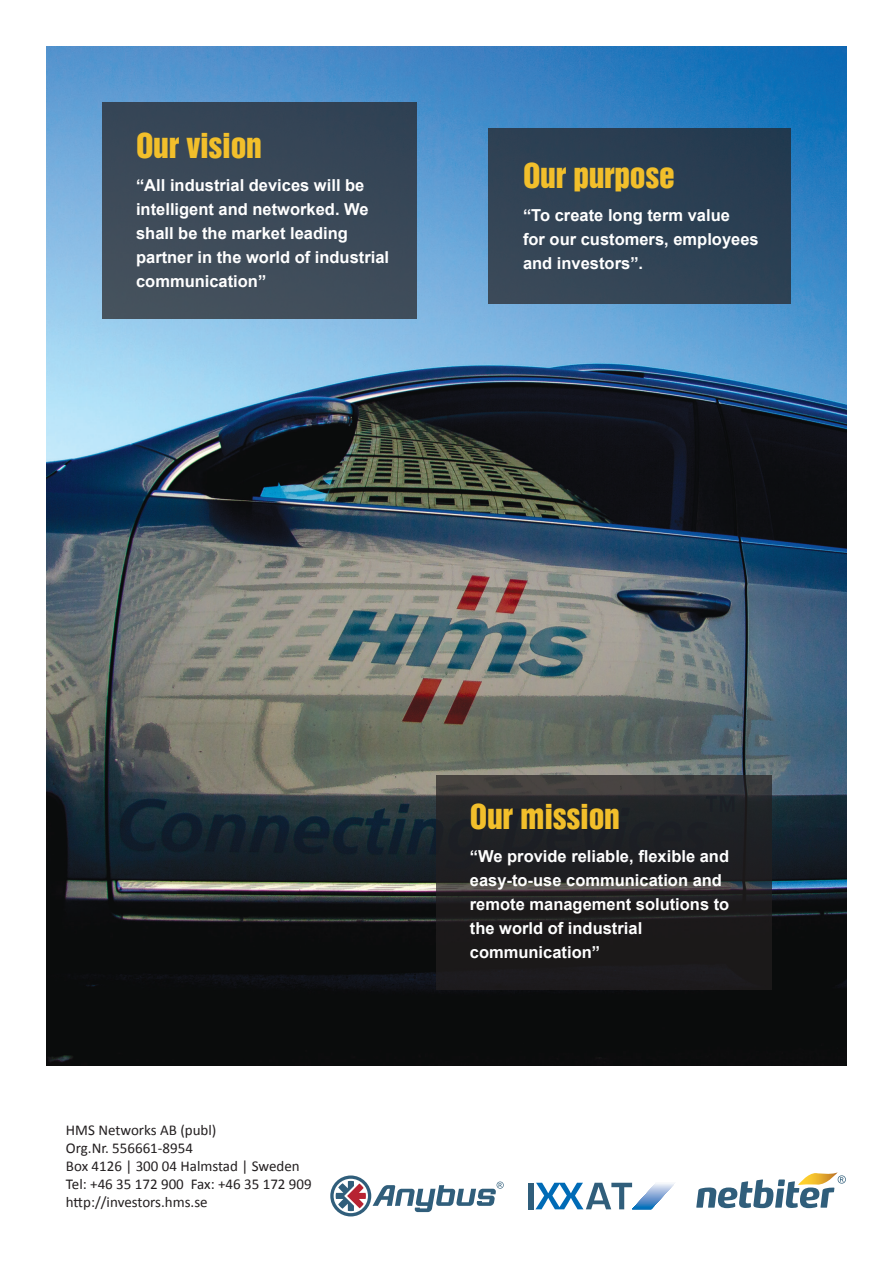
<style>
.page{position:relative;width:893px;height:1263px;background:#fff}
.page>*{position:absolute;margin:0;border:0;box-sizing:border-box;transform-origin:0 0}
.t1{font:31.5px "Helvetica Inserat LT";letter-spacing:-.01em;color:#f2bf2b}
.t2{font:700 16.5px/24px "Arial";color:#fff}
.t3{font:15px "Calibri";color:#231f20}
</style>
<div class="page">
<img style="left:47px;top:47px;width:799px;height:1019px">
<svg style="left:330px;top:1175px;width:41px;height:41px"></svg>
<svg style="left:334px;top:1179px;width:34px;height:34px"></svg>
<svg style="left:336px;top:1181px;width:30px;height:30px"></svg>
<svg style="left:373px;top:1181px;width:131px;height:31px"></svg>
<svg style="left:696px;top:1172px;width:150px;height:36px"></svg>
<hr style="left:632px;top:1209px;width:43px;height:1px;background:#006db8">
<hr style="left:632px;top:1208px;width:43px;height:1px;background:#0670ba">
<hr style="left:632px;top:1207px;width:43px;height:1px;background:#0073bc">
<hr style="left:632px;top:1206px;width:43px;height:1px;background:#0c77be">
<hr style="left:632px;top:1205px;width:43px;height:1px;background:#207ac0">
<hr style="left:632px;top:1204px;width:43px;height:1px;background:#2d7ec1">
<hr style="left:632px;top:1203px;width:43px;height:1px;background:#3f82c3">
<hr style="left:632px;top:1202px;width:43px;height:1px;background:#4986c6">
<hr style="left:632px;top:1201px;width:43px;height:1px;background:#538ac8">
<hr style="left:632px;top:1200px;width:43px;height:1px;background:#5d8eca">
<hr style="left:632px;top:1199px;width:43px;height:1px;background:#6693cd">
<hr style="left:632px;top:1198px;width:43px;height:1px;background:#6d98d0">
<hr style="left:632px;top:1197px;width:43px;height:1px;background:#769dd2">
<hr style="left:632px;top:1196px;width:43px;height:1px;background:#7da2d4">
<hr style="left:632px;top:1195px;width:43px;height:1px;background:#85a8d7">
<hr style="left:632px;top:1194px;width:43px;height:1px;background:#8fadda">
<hr style="left:632px;top:1193px;width:43px;height:1px;background:#98b3dc">
<hr style="left:632px;top:1192px;width:43px;height:1px;background:#a0b8df">
<hr style="left:632px;top:1191px;width:43px;height:1px;background:#a9bee1">
<hr style="left:632px;top:1190px;width:43px;height:1px;background:#b2c5e5">
<hr style="left:632px;top:1189px;width:43px;height:1px;background:#bbcbe7">
<hr style="left:632px;top:1188px;width:43px;height:1px;background:#c3d1eb">
<hr style="left:632px;top:1187px;width:43px;height:1px;background:#cdd9ee">
<hr style="left:632px;top:1186px;width:43px;height:1px;background:#d7e0f1">
<hr style="left:632px;top:1185px;width:43px;height:1px;background:#e1e8f5">
<hr style="left:632px;top:1184px;width:43px;height:1px;background:#ebf0f8">
<hr style="left:632px;top:1183px;width:43px;height:1px;background:#fafbfd">
<div style="left:528px;top:1183px;width:5px;height:26px;background:#305e7b"></div>
<svg style="left:535px;top:1183px;width:97px;height:26px"></svg>
<div style="left:102px;top:102px;width:315px;height:217px;background:#3c4a59"></div>
<svg style="left:436px;top:775px;width:336px;height:214px;background:#232224"></svg>
<div style="left:488px;top:129px;width:303px;height:175px;background:#2e4154"></div>
<p class="t1" style="left:136px;top:126px;width:127px">OUR VISION</p>
<p class="t2" style="left:136px;top:173px;width:255px">“All industrial devices will be intelligent and networked. We shall be the market leading partner in the world of industrial communication”</p>
<p class="t1" style="left:523px;top:157px;width:153px">OUR PURPOSE</p>
<p class="t2" style="left:523px;top:204px;width:208px">“To create long term value</p>
<p class="t2" style="left:523px;top:228px;width:237px">for our customers, employees</p>
<p class="t2" style="left:523px;top:252px;width:122px">and investors”.</p>
<p class="t3" style="left:66px;top:1121px;width:152px">HMS Networks AB (publ)</p>
<p class="t3" style="left:66px;top:1139px;width:129px">Org.Nr. 556661-8954</p>
<p class="t3" style="left:66px;top:1157px;width:235px">Box 4126 | 300 04 Halmstad | Sweden</p>
<p class="t3" style="left:66px;top:1175px;width:247px">Tel: +46 35 172 900 Fax: +46 35 172 909</p>
<p class="t3" style="left:66px;top:1193px;width:143px">http://investors.hms.se</p>
<p class="t1" style="left:470px;top:798px;width:151px">OUR MISSION</p>
<p class="t2" style="left:470px;top:845px;width:261px">“We provide reliable, flexible and</p>
<p class="t2" style="left:470px;top:869px;width:254px">easy-to-use communication and</p>
<p class="t2" style="left:470px;top:893px;width:261px">remote management solutions to</p>
<p class="t2" style="left:470px;top:917px;width:174px">the world of industrial</p>
<p class="t2" style="left:470px;top:941px;width:132px">communication”</p>
</div>
